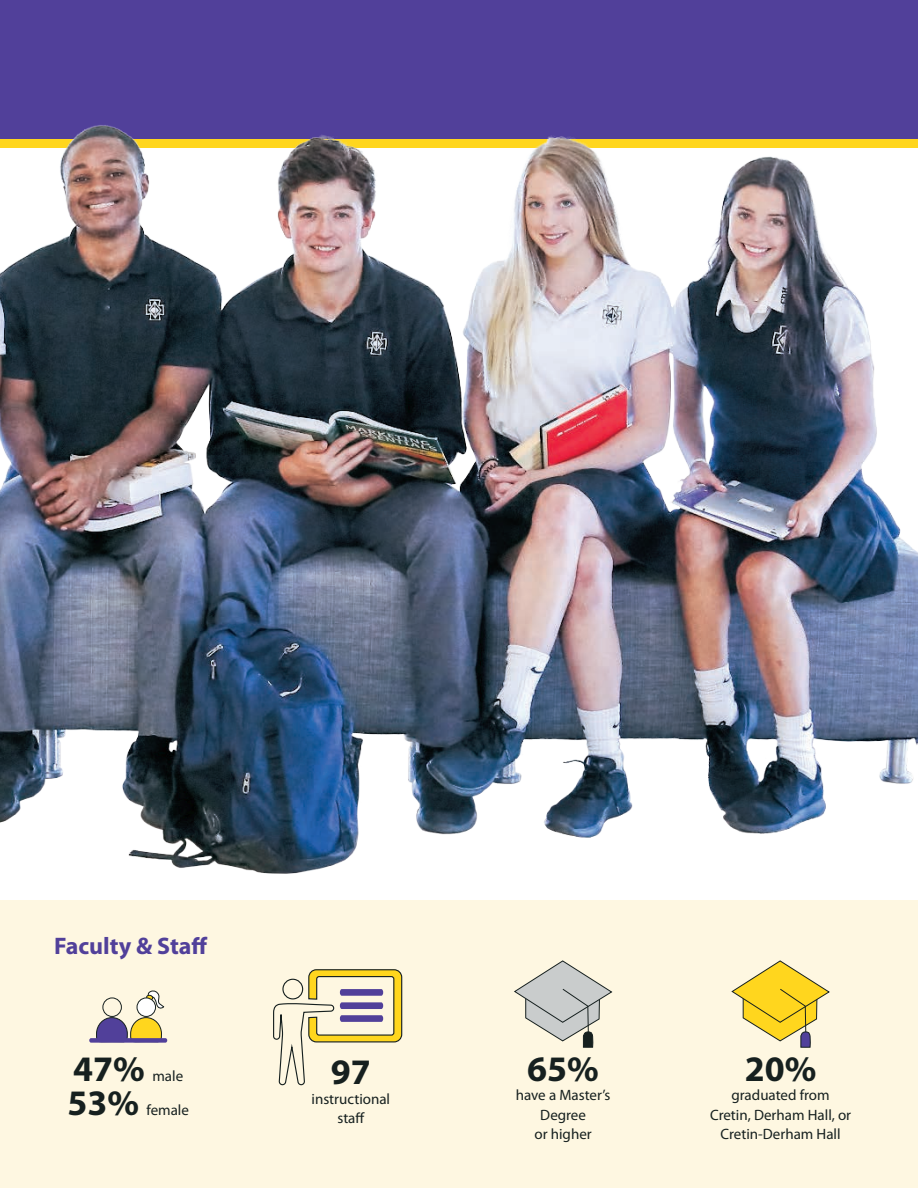
<style>
.page{position:relative;width:918px;height:1188px;background:#fff}
.page>*{position:absolute;margin:0;border:0;box-sizing:border-box;transform-origin:0 0}
.t1{font:700 36px "Myriad Pro";color:#16201f}
.t2{font:700 24px "Myriad Pro";color:#51409a}
.t3{font:15px/19.5px "Myriad Pro";color:#16201f;text-align:center}
</style>
<div class="page">
<div style="left:0;top:900px;width:918px;height:288px;background:#fef7e1"></div>
<div style="left:0;top:0;width:918px;height:144px;background:#51409a"></div>
<svg style="left:273px;top:969px;width:130px;height:117px"></svg>
<div style="left:282px;top:979px;width:21px;height:20px;border:1px solid #16201f;border-radius:50%"></div>
<svg style="left:514px;top:960px;width:99px;height:88px"></svg>
<svg style="left:731px;top:960px;width:99px;height:88px"></svg>
<svg style="left:96px;top:1017px;width:66px;height:21px"></svg>
<svg style="left:146px;top:990px;width:19px;height:19px"></svg>
<div style="left:137px;top:998px;width:19px;height:18px;background:#fff;border-radius:50%"></div>
<div style="left:137px;top:998px;width:19px;height:19px;border:1px solid #16201f;border-radius:50%"></div>
<div style="left:103px;top:998px;width:19px;height:19px;border:1px solid #16201f;border-radius:50%"></div>
<div style="left:89px;top:1038px;width:78px;height:5px;background:#51409a;border-radius:2px"></div>
<img style="left:0;top:125px;width:918px;height:749px">
<h2 class="t2" style="left:54px;top:930px;width:155px">Faculty &amp; Staff</h2>
<h1 class="t1" style="left:73px;top:1045px;width:73px">47%</h1>
<p class="t3" style="left:152px;top:1066px;width:32px">male</p>
<h1 class="t1" style="left:68px;top:1080px;width:73px">53%</h1>
<p class="t3" style="left:147px;top:1100px;width:44px">female</p>
<h1 class="t1" style="left:331px;top:1049px;width:41px">97</h1>
<p class="t3" style="left:312px;top:1089px;width:80px">instructional staff</p>
<h1 class="t1" style="left:527px;top:1045px;width:73px">65%</h1>
<p class="t3" style="left:516px;top:1085px;width:96px">have a Master’s<br>Degree<br>or higher</p>
<h1 class="t1" style="left:745px;top:1045px;width:73px">20%</h1>
<p class="t3" style="left:710px;top:1085px;width:143px">graduated from<br>Cretin, Derham Hall, or<br>Cretin-Derham Hall</p>
</div>
